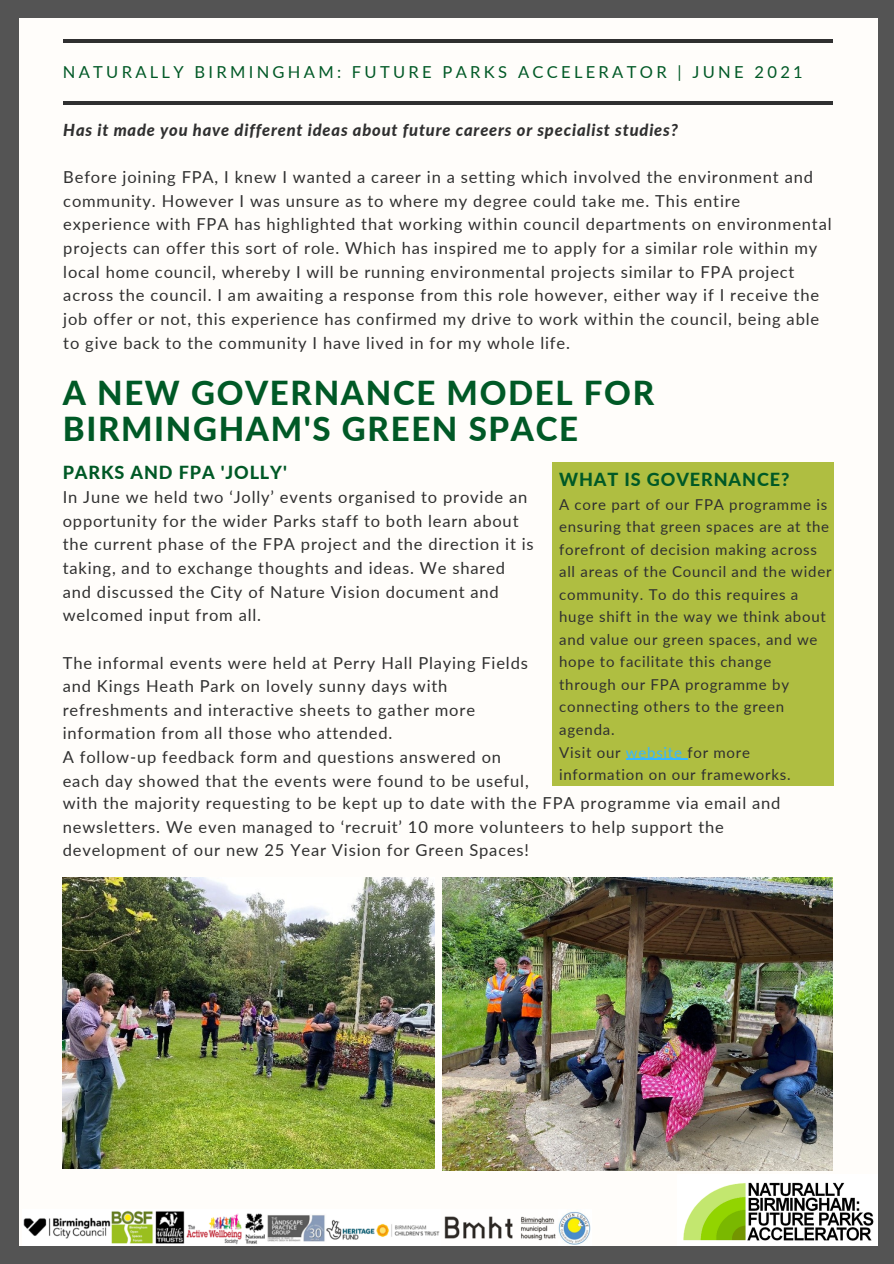
<style>
.page{position:relative;width:894px;height:1264px;background:#fff}
.page>*{position:absolute;margin:0;border:0;box-sizing:border-box;transform-origin:0 0}
.t1{font:800 33px/36px "Lato";letter-spacing:.05em;color:#005926}
.t2{font:800 18px "Lato";letter-spacing:.05em;color:#005926}
.t3{font:16.5px/23.7px "Lato";letter-spacing:.05em;color:#303030}
.t4{font:italic 800 16.5px "Lato";letter-spacing:.05em;color:#303030}
.t5{font:16.5px "Lato";letter-spacing:.2em;color:#005926}
.t6{font:15px/22.5px "Lato";letter-spacing:.05em;color:#303030}
.s1{color:#38b6ff}
</style>
<div class="page">
<div style="left:0;top:0;width:893px;height:1263px;background:#545454"></div>
<div style="left:19px;top:18px;width:858px;height:1227px;background:#fffdfa"></div>
<hr style="left:63px;top:39px;width:769px;height:4px;background:#303030">
<hr style="left:63px;top:101px;width:769px;height:4px;background:#303030">
<img style="left:23px;top:1210px;width:568px;height:35px">
<img style="left:683px;top:1182px;width:191px;height:59px">
<div style="left:552px;top:461px;width:281px;height:324px;background:#afbe41"></div>
<img style="left:442px;top:877px;width:390px;height:293px">
<img style="left:63px;top:877px;width:371px;height:291px">
<hr style="left:625px;top:758px;width:62px;height:1px;background:#38b6ff">
<p class="t5" style="left:63px;top:62px;width:741px">NATURALLY BIRMINGHAM: FUTURE PARKS ACCELERATOR | JUNE 2021</p>
<p class="t4" style="left:63px;top:120px;width:616px">Has it made you have different ideas about future careers or specialist studies?</p>
<p class="t3" style="left:63px;top:165px;width:769px">Before joining FPA, I knew I wanted a career in a setting which involved the environment and community. However I was unsure as to where my degree could take me. This entire<br>experience with FPA has highlighted that working within council departments on environmental projects can offer this sort of role. Which has inspired me to apply for a similar role within my local home council, whereby I will be running environmental projects similar to FPA project across the council. I am awaiting a response from this role however, either way if I receive the job offer or not, this experience has confirmed my drive to work within the council, being able to give back to the community I have lived in for my whole life.</p>
<p class="t1" style="left:63px;top:374px;width:592px">A NEW GOVERNANCE MODEL FOR<br>BIRMINGHAM'S GREEN SPACE</p>
<p class="t2" style="left:559px;top:468px;width:232px">WHAT IS GOVERNANCE?</p>
<p class="t6" style="left:559px;top:492px;width:274px">A core part of our FPA programme is ensuring that green spaces are at the forefront of decision making across all areas of the Council and the wider community. To do this requires a huge shift in the way we think about and value our green spaces, and we hope to facilitate this change through our FPA programme by connecting others to the green agenda.</p>
<p class="t6" style="left:559px;top:740px;width:233px">Visit our <span class="s1">website</span> for more information on our frameworks.</p>
<p class="t3" style="left:63px;top:790px;width:719px">with the majority requesting to be kept up to date with the FPA programme via email and newsletters. We even managed to ‘recruit’ 10 more volunteers to help support the development of our new 25 Year Vision for Green Spaces!</p>
<p class="t2" style="left:63px;top:461px;width:225px">PARKS AND FPA 'JOLLY'</p>
<p class="t3" style="left:63px;top:484px;width:472px">In June we held two ‘Jolly’ events organised to provide an opportunity for the wider Parks staff to both learn about the current phase of the FPA project and the direction it is taking, and to exchange thoughts and ideas. We shared and discussed the City of Nature Vision document and welcomed input from all.</p>
<p class="t3" style="left:63px;top:650px;width:466px">The informal events were held at Perry Hall Playing Fields and Kings Heath Park on lovely sunny days with refreshments and interactive sheets to gather more information from all those who attended.</p>
<p class="t3" style="left:63px;top:745px;width:467px">A follow-up feedback form and questions answered on each day showed that the events were found to be useful,</p>
</div>
